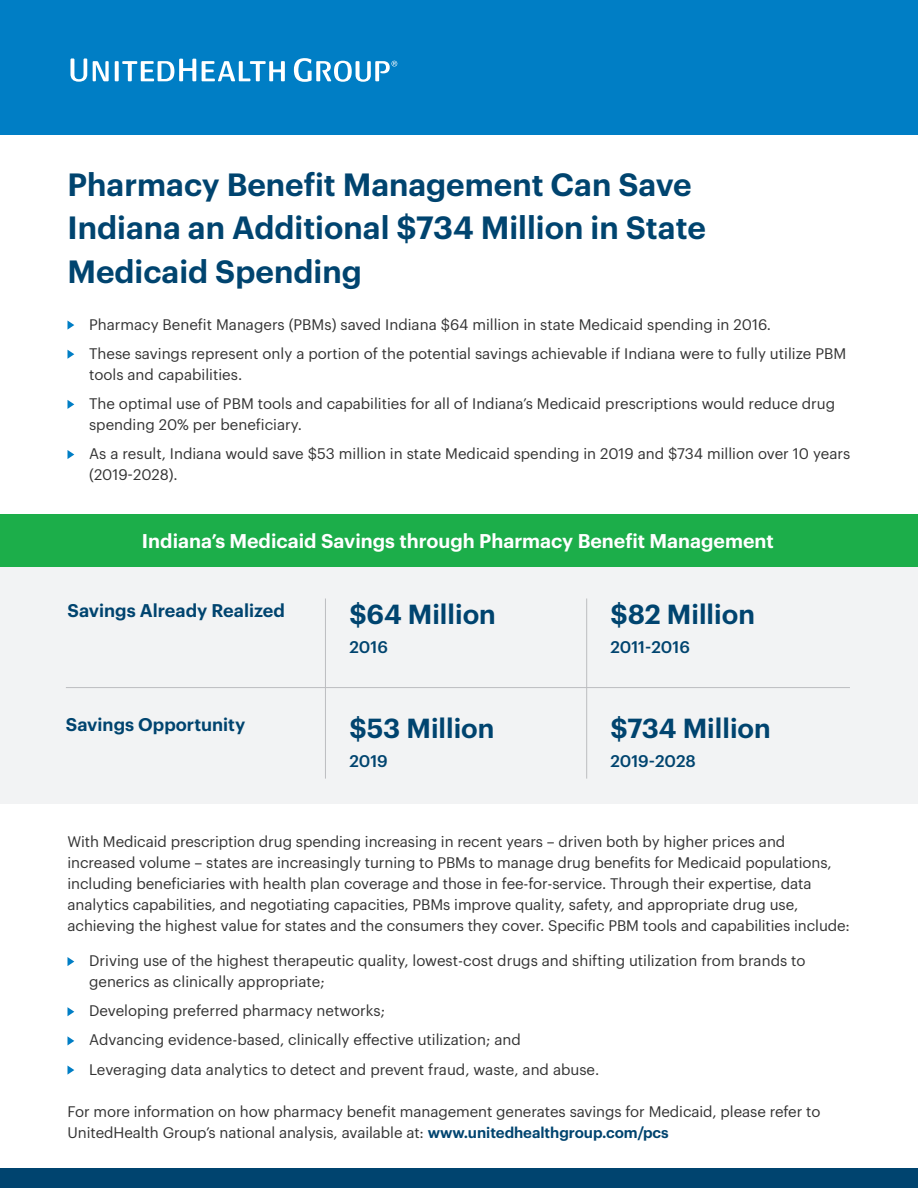
<style>
.page{position:relative;width:918px;height:1188px;background:#fff}
.page>*{position:absolute;margin:0;border:0;box-sizing:border-box;transform-origin:0 0}
.One-Pager_Title{font:600 31.5px/43.5px "Graphik";color:#00446f}
.One-pager_Table_Numb{font:600 27px "Graphik";color:#00446f}
.One-pager_green_bar{font:600 19.5px "Graphik";color:#fff}
.One-pager_Table_head{font:600 18px "Graphik";color:#00446f}
.One-pager_Table_Year{font:500 16.5px "Graphik";letter-spacing:-.005em;color:#00446f}
.One-Pager_Bullet{font:15px/21px "Graphik";color:#333}
.One-pager_body{font:15px/21px "Graphik";letter-spacing:-.005em;color:#333}
.s1{font-weight:600;color:#00446f}
</style>
<div class="page">
<div style="left:0;top:1168px;width:918px;height:20px;background:#00446f"></div>
<div style="left:0;top:539px;width:918px;height:265px;background:#f2f3f4"></div>
<svg style="left:68px;top:321px;width:6px;height:9px"></svg>
<svg style="left:68px;top:350px;width:6px;height:9px"></svg>
<svg style="left:68px;top:400px;width:6px;height:9px"></svg>
<svg style="left:68px;top:450px;width:6px;height:9px"></svg>
<div style="left:0;top:0;width:918px;height:135px;background:#007ec5"></div>
<svg style="left:70px;top:58px;width:17px;height:24px"></svg>
<svg style="left:115px;top:61px;width:4px;height:20px"></svg>
<svg style="left:122px;top:59px;width:74px;height:22px"></svg>
<svg style="left:93px;top:61px;width:16px;height:20px"></svg>
<svg style="left:202px;top:61px;width:83px;height:20px"></svg>
<svg style="left:294px;top:58px;width:103px;height:24px"></svg>
<hr style="left:66px;top:687px;width:784px;height:1px;background:#bcbdc0">
<div style="left:0;top:515px;width:918px;height:52px;background:#1cae4a"></div>
<hr style="left:586px;top:598px;width:1px;height:181px;background:#bcbdc0">
<hr style="left:325px;top:598px;width:1px;height:181px;background:#bcbdc0">
<svg style="left:68px;top:957px;width:6px;height:9px"></svg>
<svg style="left:68px;top:1007px;width:6px;height:9px"></svg>
<svg style="left:68px;top:1036px;width:6px;height:9px"></svg>
<svg style="left:68px;top:1066px;width:6px;height:9px"></svg>
<p class="One-Pager_Title" style="left:68px;top:160px;width:640px">Pharmacy Benefit Management Can Save<br>Indiana an Additional $734 Million in State<br>Medicaid Spending</p>
<p class="One-Pager_Bullet" style="left:89px;top:312px;width:684px">Pharmacy Benefit Managers (PBMs) saved Indiana $64 million in state Medicaid spending in 2016.</p>
<p class="One-Pager_Bullet" style="left:89px;top:342px;width:759px">These savings represent only a portion of the potential savings achievable if Indiana were to fully utilize PBM tools and capabilities.</p>
<p class="One-Pager_Bullet" style="left:89px;top:392px;width:748px">The optimal use of PBM tools and capabilities for all of Indiana’s Medicaid prescriptions would reduce drug spending 20% per beneficiary.</p>
<p class="One-Pager_Bullet" style="left:89px;top:442px;width:763px">As a result, Indiana would save $53 million in state Medicaid spending in 2019 and $734 million over 10 years (2019-2028).</p>
<p class="One-pager_green_bar" style="left:142px;top:526px;width:633px">Indiana’s Medicaid Savings through Pharmacy Benefit Management</p>
<p class="One-pager_Table_head" style="left:68px;top:597px;width:219px">Savings Already Realized</p>
<p class="One-pager_Table_head" style="left:66px;top:711px;width:181px">Savings Opportunity</p>
<p class="One-pager_Table_Numb" style="left:349px;top:594px;width:148px">$64 Million</p>
<p class="One-pager_Table_Year" style="left:349px;top:634px;width:40px">2016</p>
<p class="One-pager_Table_Numb" style="left:349px;top:708px;width:147px">$53 Million</p>
<p class="One-pager_Table_Year" style="left:349px;top:748px;width:40px">2019</p>
<p class="One-pager_Table_Numb" style="left:610px;top:594px;width:146px">$82 Million</p>
<p class="One-pager_Table_Year" style="left:610px;top:634px;width:81px">2011-2016</p>
<p class="One-pager_Table_Numb" style="left:610px;top:708px;width:162px">$734 Million</p>
<p class="One-pager_Table_Year" style="left:610px;top:748px;width:87px">2019-2028</p>
<p class="One-pager_body" style="left:68px;top:830px;width:784px">With Medicaid prescription drug spending increasing in recent years – driven both by higher prices and increased volume – states are increasingly turning to PBMs to manage drug benefits for Medicaid populations, including beneficiaries with health plan coverage and those in fee-for-service. Through their expertise, data analytics capabilities, and negotiating capacities, PBMs improve quality, safety, and appropriate drug use, achieving the highest value for states and the consumers they cover. Specific PBM tools and capabilities include:</p>
<p class="One-Pager_Bullet" style="left:89px;top:949px;width:718px">Driving use of the highest therapeutic quality, lowest-cost drugs and shifting utilization from brands to generics as clinically appropriate;</p>
<p class="One-Pager_Bullet" style="left:89px;top:999px;width:297px">Developing preferred pharmacy networks;</p>
<p class="One-Pager_Bullet" style="left:89px;top:1028px;width:433px">Advancing evidence-based, clinically effective utilization; and</p>
<p class="One-Pager_Bullet" style="left:89px;top:1057px;width:512px">Leveraging data analytics to detect and prevent fraud, waste, and abuse.</p>
<p class="One-pager_body" style="left:68px;top:1099px;width:755px">For more information on how pharmacy benefit management generates savings for Medicaid, please refer to<br>UnitedHealth Group’s national analysis, available at: <span class="s1">www.unitedhealthgroup.com/pcs</span></p>
</div>
